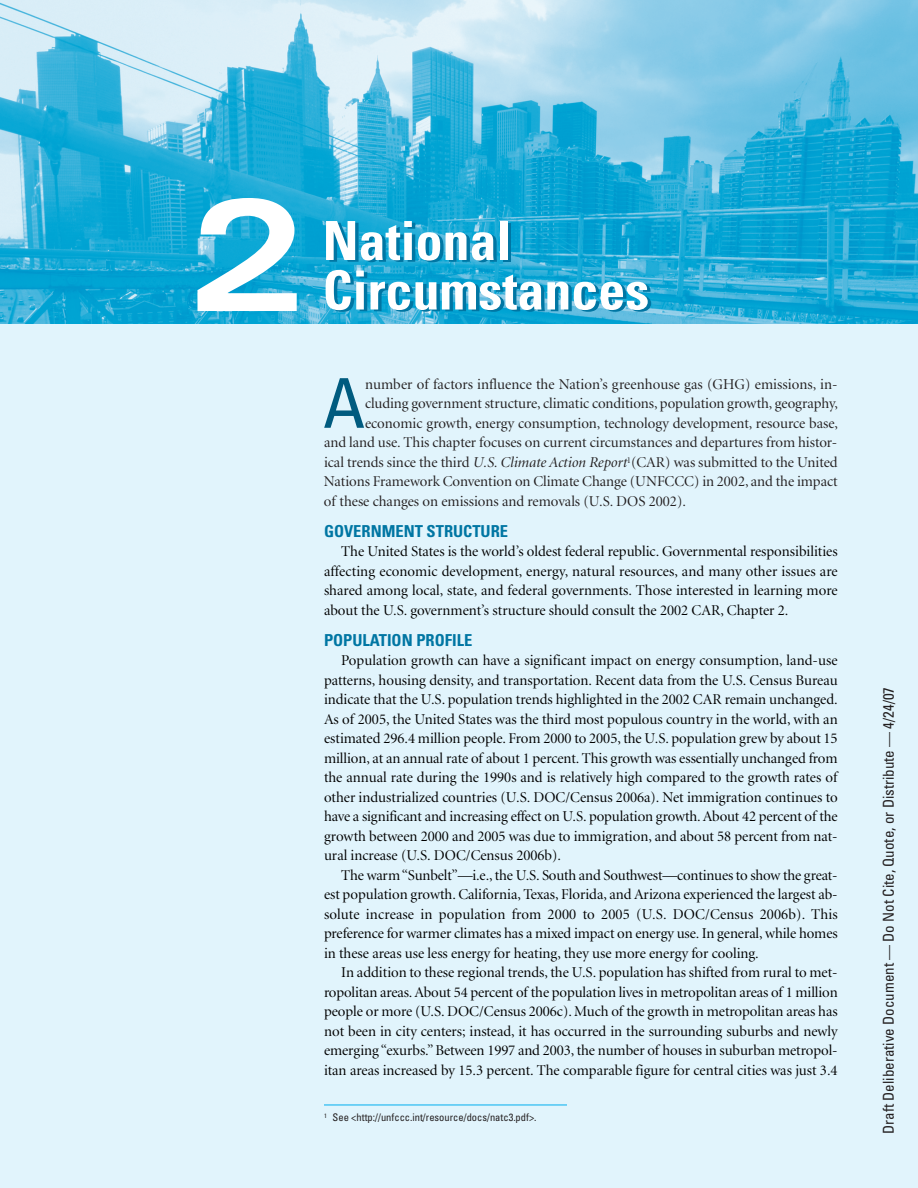
<style>
.page{position:relative;width:918px;height:1188px;background:#fff}
.page>*{position:absolute;margin:0;border:0;box-sizing:border-box;transform-origin:0 0}
.t1{font:700 expanded 159px "Univers";color:#fff}
.t2{font:condensed 68.7px "Univers";color:#005b7f}
.t3{font:700 condensed 54px/49.5px "Univers";color:#fff}
.t4{font:700 condensed 16.5px "Univers";color:#0076a3}
.t5{font:15px/19.5px "Minion Display";color:#000;text-align:justify}
.t6{font:15px "Minion Display";color:#231f20}
.t7{font:condensed 15px "Univers";color:#231f20}
.t8{font:condensed 10.5px "Univers";color:#231f20}
.s1{font-style:italic}
</style>
<div class="page">
<img style="left:0;top:0;width:918px;height:324px">
<div style="left:0;top:324px;width:918px;height:864px;background:#e1f4fc"></div>
<hr style="left:324px;top:1105px;width:243px;height:1px;background:#00aeef">
<h1 class="t1" style="left:189px;top:196px;width:119px">2</h1>
<h3 class="t3" style="left:323px;top:221px;width:328px">National<br>Circumstances</h3>
<h2 class="t2" style="left:323px;top:378px;width:43px">A</h2>
<p class="t6" style="left:365px;top:378px;width:474px">number of factors influence the Nation’s greenhouse gas (GHG) emissions, in-</p>
<p class="t6" style="left:365px;top:398px;width:475px">cluding government structure, climatic conditions, population growth, geography,</p>
<p class="t6" style="left:365px;top:417px;width:475px">economic growth, energy consumption, technology development, resource base,</p>
<p class="t6" style="left:324px;top:437px;width:515px">and land use. This chapter focuses on current circumstances and departures from histor-</p>
<p class="t6" style="left:324px;top:456px;width:515px">ical trends since the third <span class="s1">U.S. Climate Action Report</span><sup>1</sup>(CAR) was submitted to the United</p>
<p class="t6" style="left:324px;top:476px;width:515px">Nations Framework Convention on Climate Change (UNFCCC) in 2002, and the impact</p>
<p class="t6" style="left:324px;top:495px;width:364px">of these changes on emissions and removals (U.S. DOS 2002).</p>
<p class="t4" style="left:324px;top:525px;width:186px">GOVERNMENT STRUCTURE</p>
<p class="t5" style="left:324px;top:543px;width:515px;text-indent:17px">The United States is the world’s oldest federal republic. Governmental responsibilities affecting economic development, energy, natural resources, and many other issues are shared among local, state, and federal governments. Those interested in learning more about the U.S. government’s structure should consult the 2002 CAR, Chapter 2.</p>
<p class="t4" style="left:324px;top:634px;width:150px">POPULATION PROFILE</p>
<p class="t5" style="left:324px;top:652px;width:515px;text-indent:17px">Population growth can have a significant impact on energy consumption, land-use patterns, housing density, and transportation. Recent data from the U.S. Census Bureau indicate that the U.S. population trends highlighted in the 2002 CAR remain unchanged.<br>As of 2005, the United States was the third most populous country in the world, with an estimated 296.4 million people. From 2000 to 2005, the U.S. population grew by about 15 million, at an annual rate of about 1 percent. This growth was essentially unchanged from the annual rate during the 1990s and is relatively high compared to the growth rates of other industrialized countries (U.S. DOC/Census 2006a). Net immigration continues to have a significant and increasing effect on U.S. population growth.About 42 percent of the growth between 2000 and 2005 was due to immigration, and about 58 percent from nat&shy;ural increase (U.S. DOC/Census 2006b).</p>
<p class="t5" style="left:324px;top:866px;width:515px;text-indent:17px">The warm“Sunbelt”—i.e., the U.S. South and Southwest—continues to show the great&shy;est population growth. California, Texas, Florida, and Arizona experienced the largest ab&shy;solute increase in population from 2000 to 2005 (U.S. DOC/Census 2006b). This preference for warmer climates has a mixed impact on energy use. In general, while homes in these areas use less energy for heating, they use more energy for cooling.</p>
<p class="t5" style="left:324px;top:964px;width:515px;text-indent:17px">In addition to these regional trends, the U.S. population has shifted from rural to met&shy;ropolitan areas.About 54 percent of the population lives in metropolitan areas of 1 million people or more (U.S. DOC/Census 2006c). Much of the growth in metropolitan areas has not been in city centers; instead, it has occurred in the surrounding suburbs and newly emerging “exurbs.”Between 1997 and 2003, the number of houses in suburban metropol&shy;itan areas increased by 15.3 percent. The comparable figure for central cities was just 3.4</p>
<p class="t8" style="left:324px;top:1114px;width:214px"><sup>1</sup> See &lt;http://unfccc.int/resource/docs/natc3.pdf&gt;.</p>
<p class="t7" style="left:883px;top:1134px;width:449px;rotate:-90deg">Draft Deliberative Document — Do Not Cite, Quote, or Distribute — 4/24/07</p>
</div>
